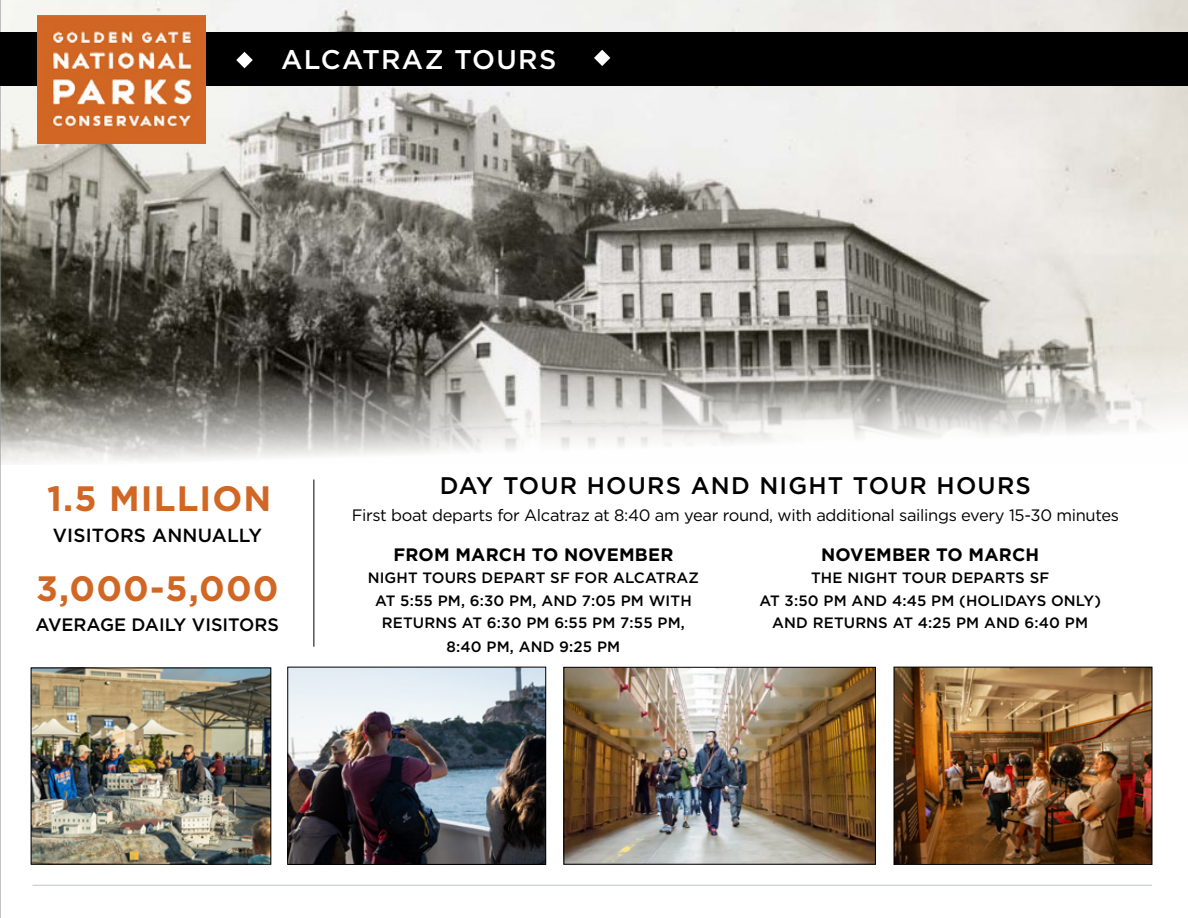
<style>
.page{position:relative;width:1188px;height:918px;background:#fff}
.page>*{position:absolute;margin:0;border:0;box-sizing:border-box;transform-origin:0 0}
.t1{font:700 35.25px "Gotham";letter-spacing:.03em;color:#d16724}
.t2{font:500 27px "Gotham";letter-spacing:.05em;color:#fff}
.t3{font:500 24px "Gotham";letter-spacing:.05em;color:#000}
.t4{font:500 19.05px "Gotham";letter-spacing:.01em;color:#000}
.t5{font:700 18px "Gotham";letter-spacing:.01em;color:#000}
.t6{font:500 18px "Gotham";color:#000}
.t7{font:16.5px "Gotham";letter-spacing:-.02em;color:#000}
.t8{font:500 15px/22.5px "Gotham";letter-spacing:.01em;color:#000;text-align:center}
</style>
<div class="page">
<img style="left:566px;top:669px;width:308px;height:193px">
<div style="left:564px;top:667px;width:312px;height:197px;border:1px solid #000"></div>
<img style="left:33px;top:670px;width:236px;height:192px">
<div style="left:31px;top:668px;width:240px;height:196px;border:1px solid #000"></div>
<img style="left:1px;top:0;width:1187px;height:463px">
<div style="left:0;top:32px;width:1188px;height:54px;background:#000"></div>
<svg style="left:236px;top:52px;width:17px;height:16px"></svg>
<svg style="left:594px;top:50px;width:16px;height:16px"></svg>
<img style="left:38px;top:15px;width:167px;height:129px">
<hr style="left:314px;top:480px;width:1px;height:167px;background:#000">
<img style="left:896px;top:669px;width:254px;height:194px">
<div style="left:894px;top:667px;width:258px;height:198px;border:1px solid #000"></div>
<hr style="left:32px;top:885px;width:1120px;height:1px;background:#bbc5cb">
<img style="left:290px;top:669px;width:254px;height:194px">
<div style="left:288px;top:667px;width:258px;height:198px;border:1px solid #000"></div>
<hr style="left:0;top:0;width:1px;height:918px;background:#000">
<h2 class="t2" style="left:281px;top:41px;width:277px">ALCATRAZ TOURS</h2>
<h1 class="t1" style="left:47px;top:475px;width:226px">1.5 MILLION</h1>
<p class="t4" style="left:53px;top:522px;width:211px">VISITORS ANNUALLY</p>
<h3 class="t3" style="left:440px;top:470px;width:592px">DAY TOUR HOURS AND NIGHT TOUR HOURS</h3>
<p class="t7" style="left:352px;top:505px;width:769px">First boat departs for Alcatraz at 8:40 am year round, with additional sailings every 15-30 minutes</p>
<h1 class="t1" style="left:36px;top:565px;width:244px">3,000-5,000</h1>
<p class="t6" style="left:36px;top:613px;width:245px">AVERAGE DAILY VISITORS</p>
<p class="t5" style="left:393px;top:542px;width:281px">FROM MARCH TO NOVEMBER</p>
<p class="t8" style="left:368px;top:566px;width:333px">NIGHT TOURS DEPART SF FOR ALCATRAZ<br>AT 5:55 PM, 6:30 PM, AND 7:05 PM WITH<br>RETURNS AT 6:30 PM 6:55 PM 7:55 PM,</p>
<p class="t8" style="left:447px;top:635px;width:175px">8:40 PM, AND 9:25 PM</p>
<p class="t5" style="left:821px;top:542px;width:219px">NOVEMBER TO MARCH</p>
<p class="t8" style="left:759px;top:566px;width:343px">THE NIGHT TOUR DEPARTS SF<br>AT 3:50 PM AND 4:45 PM (HOLIDAYS ONLY)<br>AND RETURNS AT 4:25 PM AND 6:40 PM</p>
</div>
